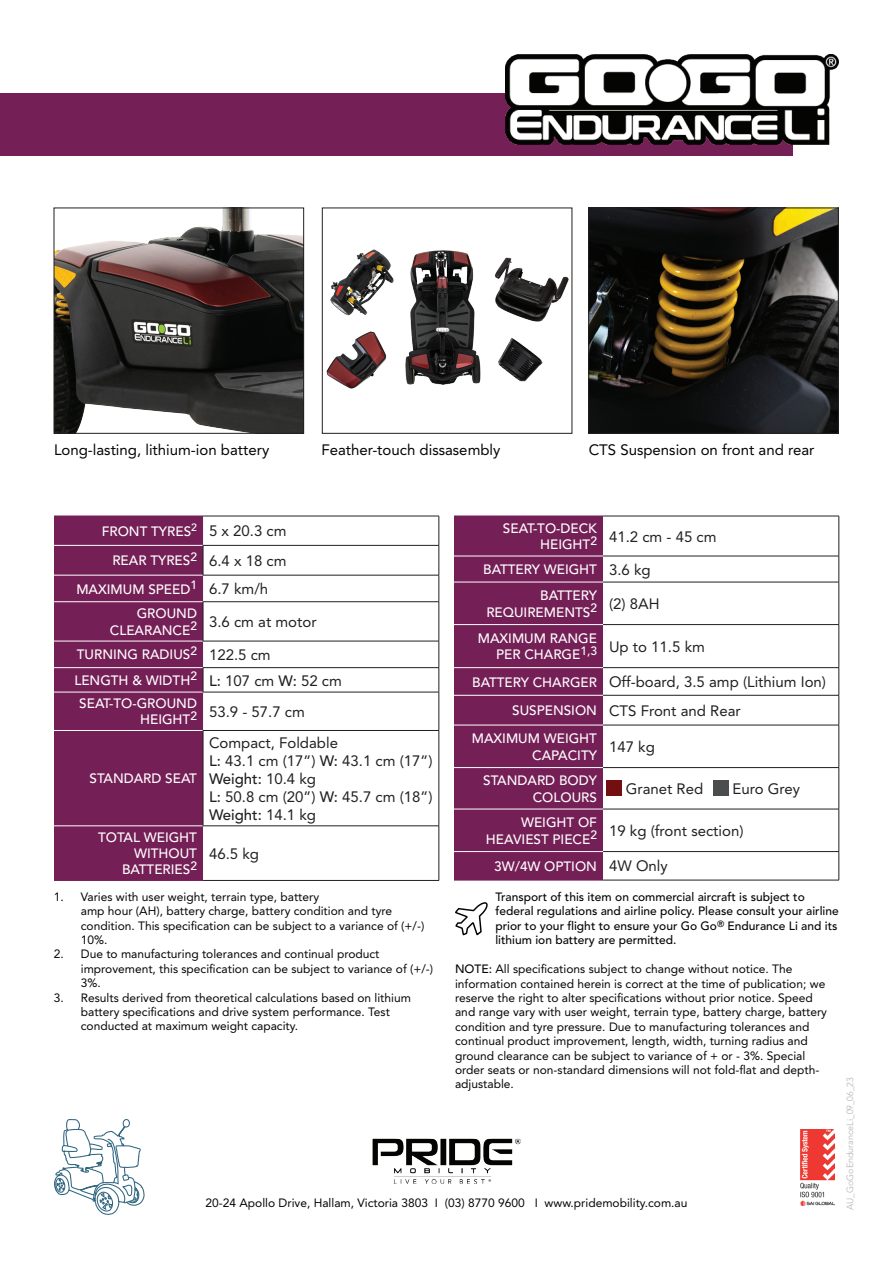
<style>
.page{position:relative;width:893px;height:1263px;background:#fff}
.page>*{position:absolute;margin:0;border:0;box-sizing:border-box;transform-origin:0 0}
.t1{font:15px/18px "Avenir LT Std";color:#231f20}
.t2{font:15px "Avenir LT Std";color:#040503}
.t3{font:500 13.5px/16.2px "Avenir LT Std";color:#fff;text-align:right}
.t4{font:12px/14.4px "Avenir LT Std";color:#040503}
.t5{font:500 12px/14.4px "Avenir LT Std";color:#040503}
.t6{font:300 9px "Avenir LT Std";color:#adb1b4}
.s1{font-weight:400;font-size:15px;color:#231f20}
.s2{font-size:15px;color:#231f20}
.s3{font-weight:500}
.s4{font-weight:500;font-size:13.5px;color:#fff}
</style>
<div class="page">
<div style="left:0;top:93px;width:793px;height:63px;background:#751f57"></div>
<img style="left:800px;top:1129px;width:35px;height:76px">
<div style="left:54px;top:517px;width:149px;height:363px;background:#751f57"></div>
<svg style="left:203px;top:546px;width:236px;height:334px"></svg>
<hr style="left:54px;top:545px;width:149px;height:1px;background:#fff">
<hr style="left:54px;top:575px;width:149px;height:1px;background:#fff">
<hr style="left:54px;top:601px;width:149px;height:1px;background:#fff">
<hr style="left:54px;top:641px;width:149px;height:1px;background:#fff">
<hr style="left:54px;top:667px;width:149px;height:1px;background:#fff">
<hr style="left:54px;top:692px;width:149px;height:1px;background:#fff">
<hr style="left:54px;top:730px;width:149px;height:1px;background:#fff">
<hr style="left:54px;top:825px;width:149px;height:1px;background:#fff">
<hr style="left:203px;top:516px;width:236px;height:1px;background:#231f20">
<hr style="left:439px;top:692px;width:1px;height:38px;background:#231f20">
<hr style="left:54px;top:516px;width:149px;height:1px;background:#751f57">
<hr style="left:54px;top:880px;width:149px;height:1px;background:#751f57">
<hr style="left:439px;top:826px;width:1px;height:54px;background:#231f20">
<hr style="left:203px;top:880px;width:236px;height:1px;background:#231f20">
<hr style="left:203px;top:730px;width:236px;height:1px;background:#231f20">
<hr style="left:203px;top:731px;width:1px;height:95px;background:#231f20">
<hr style="left:439px;top:731px;width:1px;height:95px;background:#231f20">
<hr style="left:203px;top:825px;width:236px;height:1px;background:#231f20">
<hr style="left:203px;top:667px;width:236px;height:1px;background:#231f20">
<svg style="left:203px;top:668px;width:1px;height:24px"></svg>
<svg style="left:439px;top:641px;width:1px;height:51px"></svg>
<hr style="left:203px;top:692px;width:236px;height:1px;background:#231f20">
<hr style="left:203px;top:601px;width:236px;height:1px;background:#231f20">
<hr style="left:203px;top:602px;width:1px;height:39px;background:#231f20">
<hr style="left:439px;top:602px;width:1px;height:39px;background:#231f20">
<hr style="left:203px;top:641px;width:236px;height:1px;background:#231f20">
<hr style="left:203px;top:545px;width:236px;height:1px;background:#231f20">
<svg style="left:203px;top:546px;width:1px;height:29px"></svg>
<svg style="left:439px;top:516px;width:1px;height:85px"></svg>
<hr style="left:203px;top:575px;width:236px;height:1px;background:#231f20">
<img style="left:505px;top:54px;width:334px;height:91px">
<div style="left:454px;top:517px;width:149px;height:363px;background:#751f57"></div>
<svg style="left:603px;top:517px;width:236px;height:363px"></svg>
<hr style="left:454px;top:556px;width:149px;height:1px;background:#fff">
<hr style="left:454px;top:582px;width:149px;height:1px;background:#fff">
<hr style="left:454px;top:624px;width:149px;height:1px;background:#fff">
<hr style="left:454px;top:667px;width:149px;height:1px;background:#fff">
<hr style="left:454px;top:695px;width:149px;height:1px;background:#fff">
<hr style="left:454px;top:725px;width:149px;height:1px;background:#fff">
<hr style="left:454px;top:767px;width:149px;height:1px;background:#fff">
<hr style="left:454px;top:809px;width:149px;height:1px;background:#fff">
<hr style="left:454px;top:851px;width:149px;height:1px;background:#fff">
<hr style="left:839px;top:516px;width:1px;height:40px;background:#231f20">
<svg style="left:839px;top:556px;width:1px;height:26px"></svg>
<hr style="left:839px;top:582px;width:1px;height:42px;background:#231f20">
<hr style="left:839px;top:625px;width:1px;height:42px;background:#231f20">
<svg style="left:839px;top:668px;width:1px;height:27px"></svg>
<hr style="left:839px;top:695px;width:1px;height:30px;background:#231f20">
<hr style="left:839px;top:725px;width:1px;height:42px;background:#231f20">
<hr style="left:839px;top:768px;width:1px;height:41px;background:#231f20">
<hr style="left:839px;top:809px;width:1px;height:42px;background:#231f20">
<svg style="left:839px;top:852px;width:1px;height:28px"></svg>
<hr style="left:454px;top:880px;width:149px;height:1px;background:#751f57">
<hr style="left:454px;top:516px;width:149px;height:1px;background:#751f57">
<hr style="left:603px;top:516px;width:236px;height:1px;background:#231f20">
<hr style="left:603px;top:556px;width:236px;height:1px;background:#231f20">
<hr style="left:603px;top:582px;width:236px;height:1px;background:#231f20">
<hr style="left:603px;top:624px;width:236px;height:1px;background:#231f20">
<hr style="left:603px;top:667px;width:236px;height:1px;background:#231f20">
<hr style="left:603px;top:695px;width:236px;height:1px;background:#231f20">
<hr style="left:603px;top:725px;width:236px;height:1px;background:#231f20">
<hr style="left:603px;top:767px;width:236px;height:1px;background:#231f20">
<hr style="left:603px;top:809px;width:236px;height:1px;background:#231f20">
<hr style="left:603px;top:851px;width:236px;height:1px;background:#231f20">
<hr style="left:603px;top:880px;width:236px;height:1px;background:#231f20">
<div style="left:606px;top:781px;width:16px;height:15px;background:#730f10"></div>
<div style="left:713px;top:781px;width:16px;height:15px;background:#4b4c4d"></div>
<img style="left:56px;top:210px;width:246px;height:221px">
<div style="left:54px;top:208px;width:250px;height:225px;border:1px solid #231f20"></div>
<img style="left:590px;top:210px;width:246px;height:221px">
<div style="left:588px;top:208px;width:250px;height:225px;border:1px solid #231f20"></div>
<img style="left:326px;top:249px;width:243px;height:140px">
<svg style="left:54px;top:1119px;width:91px;height:96px"></svg>
<img style="left:373px;top:1139px;width:147px;height:45px">
<svg style="left:455px;top:902px;width:33px;height:33px"></svg>
<p class="t2" style="left:54px;top:441px;width:217px">Long-lasting, lithium-ion battery</p>
<p class="t2" style="left:321px;top:441px;width:180px">Feather-touch dissasembly</p>
<p class="t2" style="left:589px;top:441px;width:227px">CTS Suspension on front and rear</p>
<p class="t3" style="left:102px;top:517px;width:186px;line-height:29.5px">FRONT TYRES<sup>2</sup> <span class="s1">5 x 20.3 cm<br></span>REAR TYRES<sup>2</sup> <span class="s1">6.4 x 18 cm</span></p>
<p class="t3" style="left:137px;top:577px;width:133px;line-height:24.9px;text-align:left;text-indent:-60px">MAXIMUM SPEED<sup>1</sup> <span class="s1">6.7 km/h<br></span>GROUND</p>
<p class="t1" style="left:110px;top:613px;width:208px"><sub>CLEARANCE</sub><sub>2</sub> 3.6 cm at motor</p>
<p class="t3" style="left:74px;top:642px;width:269px;line-height:25.5px;text-align:left">TURNING RADIUS<sup>2</sup> <span class="s1">122.5 cm<br></span>LENGTH &amp; WIDTH<sup>2</sup> <span class="s2">L:</span> <span class="s1">107 cm</span> <span class="s2">W:</span> <span class="s1">52 cm</span></p>
<p class="t3" style="left:79px;top:696px;width:119px">SEAT-TO-GROUND</p>
<p class="t1" style="left:140px;top:703px;width:166px"><sub>HEIGHT</sub><sub>2</sub> 53.9 - 57.7 cm</p>
<p class="t3" style="left:89px;top:771px;width:109px">STANDARD SEAT</p>
<p class="t3" style="left:98px;top:830px;width:100px">TOTAL WEIGHT<br>WITHOUT<br>BATTERIES<sup>2</sup></p>
<p class="t1" style="left:209px;top:734px;width:225px">Compact, Foldable<br><span class="s3">L:</span> 43.1 cm (17”) <span class="s3">W:</span> 43.1 cm (17”)<br><span class="s3">Weight:</span> 10.4 kg<br><span class="s3">L:</span> 50.8 cm (20”) <span class="s3">W:</span> 45.7 cm (18”)<br><span class="s3">Weight:</span> 14.1 kg</p>
<p class="t1" style="left:209px;top:845px;width:52px">46.5 kg</p>
<p class="t4" style="left:81px;top:889px;width:345px;text-indent:-27px">1. Varies with user weight, terrain type, battery<br>amp hour (AH), battery charge, battery condition and tyre condition. This specification can be subject to a variance of (+/-)<br>10%.</p>
<p class="t4" style="left:81px;top:947px;width:354px;text-indent:-27px">2. Due to manufacturing tolerances and continual product improvement, this specification can be subject to variance of (+/-)<br>3%.</p>
<p class="t4" style="left:81px;top:990px;width:332px;text-indent:-27px">3. Results derived from theoretical calculations based on lithium battery specifications and drive system performance. Test conducted at maximum weight capacity.</p>
<p class="t3" style="left:503px;top:521px;width:96px">SEAT-TO-DECK</p>
<p class="t1" style="left:540px;top:528px;width:178px"><sub>HEIGHT</sub><sub>2</sub> 41.2 cm - 45 cm</p>
<p class="t3" style="left:483px;top:557px;width:169px;line-height:26.2px;text-align:center">BATTERY WEIGHT <span class="s1">3.6 kg<br></span>BATTERY</p>
<p class="t3" style="left:478px;top:599px;width:183px;line-height:26.5px;text-align:left;text-indent:9px">REQUIREMENTS<sup>2</sup> <sup>(2)</sup> <sup>8AH<br></sup>MAXIMUM RANGE</p>
<p class="t1" style="left:496px;top:638px;width:210px"><sub>PER</sub> <sub>CHARGE</sub><sub>1,3</sub> Up to 11.5 km</p>
<p class="t1" style="left:512px;top:668px;width:315px;line-height:28.7px;text-indent:-40px"><span class="s4">BATTERY CHARGER</span> Off-board, 3.5 amp (Lithium Ion)<br><span class="s4">SUSPENSION</span> CTS Front and Rear</p>
<p class="t3" style="left:472px;top:731px;width:127px">MAXIMUM WEIGHT<br>CAPACITY</p>
<p class="t1" style="left:609px;top:738px;width:47px">147 kg</p>
<p class="t3" style="left:483px;top:773px;width:115px">STANDARD BODY<br>COLOURS</p>
<p class="t1" style="left:626px;top:780px;width:79px">Granet Red</p>
<p class="t1" style="left:732px;top:780px;width:69px">Euro Grey</p>
<p class="t3" style="left:521px;top:815px;width:77px">WEIGHT OF</p>
<p class="t1" style="left:486px;top:822px;width:259px"><sub>HEAVIEST</sub> <sub>PIECE</sub><sub>2</sub> 19 kg (front section)</p>
<p class="t3" style="left:494px;top:858px;width:175px">3W/4W OPTION <span class="s1">4W Only</span></p>
<p class="t5" style="left:495px;top:890px;width:345px">Transport of this item on commercial aircraft is subject to federal regulations and airline policy. Please consult your airline prior to your flight to ensure your Go Go<sup>®</sup> Endurance Li and its lithium ion battery are permitted.</p>
<p class="t4" style="left:455px;top:962px;width:373px"><span class="s3">NOTE:</span> All specifications subject to change without notice. The information contained herein is correct at the time of publication; we reserve the right to alter specifications without prior notice. Speed and range vary with user weight, terrain type, battery charge, battery condition and tyre pressure. Due to manufacturing tolerances and continual product improvement, length, width, turning radius and ground clearance can be subject to variance of + or - 3%. Special order seats or non-standard dimensions will not fold-flat and depth&shy;adjustable.</p>
<p class="t4" style="left:205px;top:1196px;width:484px">20-24 Apollo Drive, Hallam, Victoria 3803 I (03) 8770 9600 I www.pridemobility.com.au</p>
<p class="t6" style="left:845px;top:1210px;width:134px;rotate:-90deg">AU_GoGoEnduranceLi_09_06_23</p>
</div>
